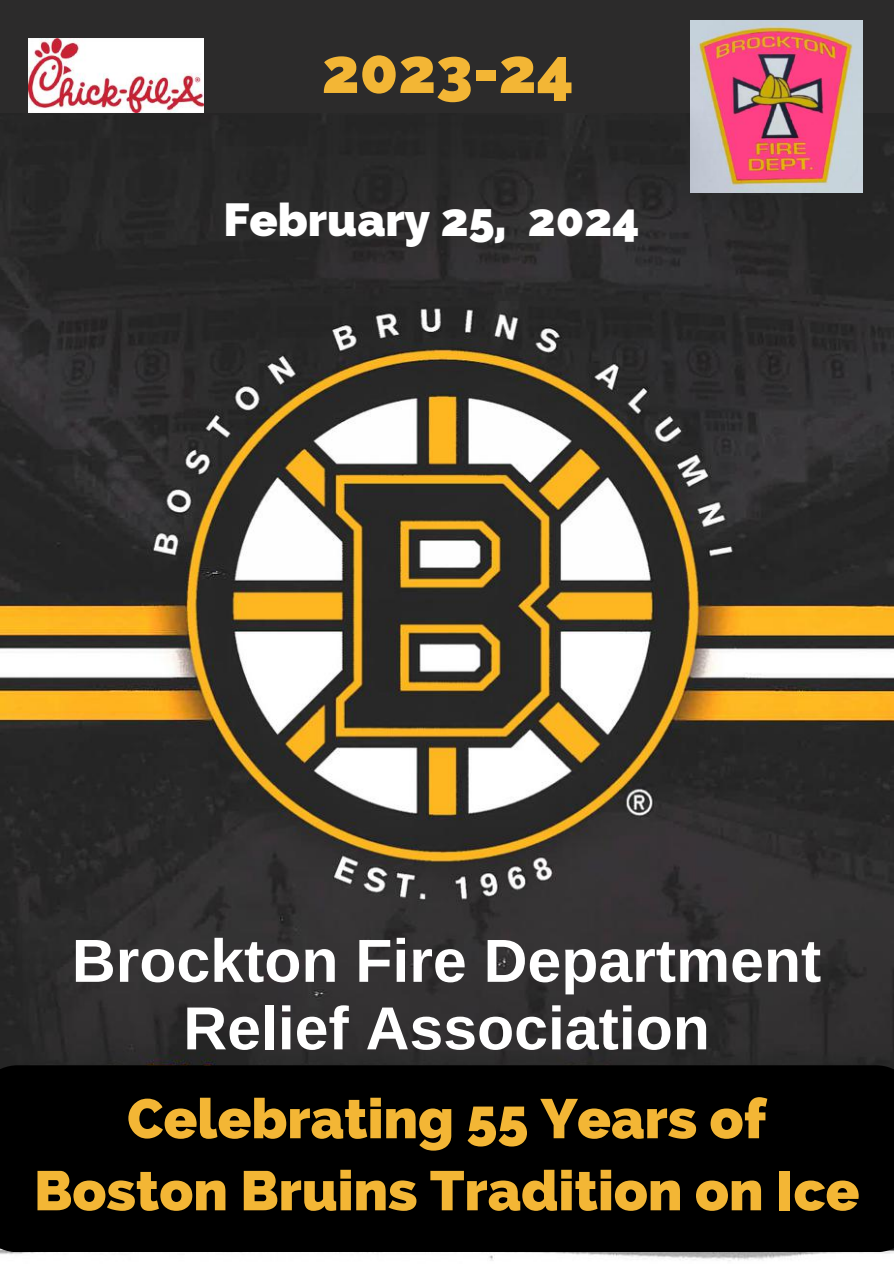
<style>
.page{position:relative;width:894px;height:1264px;background:#fff}
.page>*{position:absolute;margin:0;border:0;box-sizing:border-box;transform-origin:0 0}
.t1{font:800 63px "Raleway";color:#f3b635}
.t2{font:700 60.75px/67.5px "Arimo";color:#fff;text-align:center}
.t3{font:800 55.5px/72px "Raleway";color:#f3b635;text-align:center}
.t4{font:800 46.5px "Raleway";color:#fff}
</style>
<div class="page">
<img style="left:0;top:113px;width:893px;height:1148px">
<div style="left:0;top:0;width:893px;height:113px;background:#2c2b2b"></div>
<div style="left:0;top:1065px;width:893px;height:187px;background:#000"></div>
<img style="left:28px;top:38px;width:176px;height:74px">
<img style="left:689px;top:20px;width:173px;height:173px">
<p class="t1" style="left:322px;top:34px;width:253px">2023-24</p>
<p class="t4" style="left:223px;top:192px;width:417px">February 25, 2024</p>
<p class="t2" style="left:72px;top:927px;width:750px">Brockton Fire Department<br>Relief Association</p>
<p class="t3" style="left:34px;top:1082px;width:826px">Celebrating 55 Years of<br>Boston Bruins Tradition on Ice</p>
</div>
